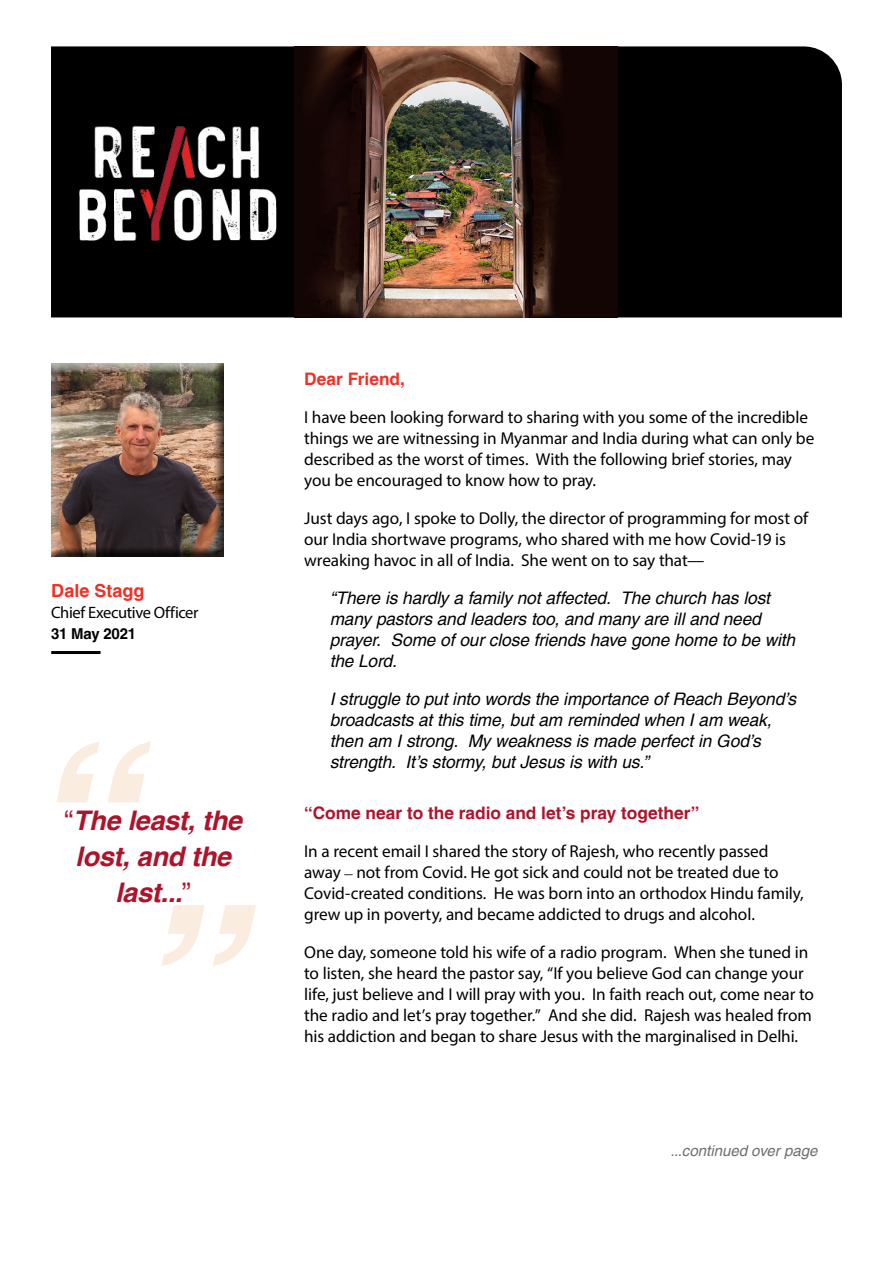
<style>
.page{position:relative;width:893px;height:1263px;background:#fff}
.page>*{position:absolute;margin:0;border:0;box-sizing:border-box;transform-origin:0 0}
.t1{font:italic 700 27px/36px "Helvetica";letter-spacing:-.01em;color:#ae132a;text-align:center}
.t2{font:700 18px "Helvetica";color:#ee3124}
.t3{font:17.25px/21px "Myriad Pro";letter-spacing:-.005em;color:#000}
.t4{font:italic 17.25px/21px "Helvetica";letter-spacing:-.005em;color:#000}
.t5{font:700 17.25px "Helvetica";letter-spacing:.005em;color:#ae132a}
.t6{font:700 17.25px "Helvetica";letter-spacing:.005em;color:#ee3124}
.t7{font:16.5px "Myriad Pro";letter-spacing:-.025em;color:#000}
.t8{font:italic 15px "Helvetica";color:#6d6e71}
.t9{font:700 15px "Helvetica";letter-spacing:-.015em;color:#000}
.s1{font-weight:400;font-style:normal}
.s2{font-family:"Garamond";font-size:16.5px}
</style>
<div class="page">
<svg style="left:56px;top:742px;width:95px;height:60px"></svg>
<svg style="left:161px;top:905px;width:95px;height:61px"></svg>
<div style="left:45px;top:356px;width:189px;height:203px;background:#000;opacity:.75"></div>
<hr style="left:51px;top:651px;width:50px;height:3px;background:#000">
<div style="left:51px;top:46px;width:791px;height:271px;background:#000"></div>
<img style="left:59px;top:114px;width:235px;height:136px">
<img style="left:294px;top:47px;width:324px;height:270px">
<p class="t2" style="left:51px;top:579px;width:95px">Dale Stagg</p>
<p class="t7" style="left:51px;top:602px;width:149px">Chief Executive Officer</p>
<p class="t9" style="left:51px;top:624px;width:87px">31 May 2021</p>
<h1 class="t1" style="left:64px;top:802px;width:179px"><span class="s1">“</span>The least, the lost, and the last...<span class="s1">”</span></h1>
<p class="t6" style="left:304px;top:368px;width:102px">Dear Friend,</p>
<p class="t3" style="left:304px;top:406px;width:512px">I have been looking forward to sharing with you some of the incredible things we are witnessing in Myanmar and India during what can only be described as the worst of times. With the following brief stories, may you be encouraged to know how to pray.</p>
<p class="t3" style="left:304px;top:507px;width:505px">Just days ago, I spoke to Dolly, the director of programming for most of our India shortwave programs, who shared with me how Covid-19 is wreaking havoc in all of India. She went on to say that—</p>
<p class="t4" style="left:330px;top:588px;width:467px">“There is hardly a family not affected. The church has lost many pastors and leaders too, and many are ill and need prayer. Some of our close friends have gone home to be with the Lord.</p>
<p class="t4" style="left:330px;top:689px;width:468px">I struggle to put into words the importance of Reach Beyond’s broadcasts at this time, but am reminded when I am weak, then am I strong. My weakness is made perfect in God’s strength. It’s stormy, but Jesus is with us.”</p>
<p class="t5" style="left:304px;top:802px;width:397px">“Come near to the radio and let’s pray together”</p>
<p class="t3" style="left:304px;top:840px;width:501px">In a recent email I shared the story of Rajesh, who recently passed away <span class="s2">–</span> not from Covid. He got sick and could not be treated due to Covid-created conditions. He was born into an orthodox Hindu family, grew up in poverty, and became addicted to drugs and alcohol.</p>
<p class="t3" style="left:304px;top:941px;width:511px">One day, someone told his wife of a radio program. When she tuned in to listen, she heard the pastor say, “If you believe God can change your life, just believe and I will pray with you. In faith reach out, come near to the radio and let’s pray together.” And she did. Rajesh was healed from his addiction and began to share Jesus with the marginalised in Delhi.</p>
<p class="t8" style="left:670px;top:1142px;width:149px">...continued over page</p>
</div>
